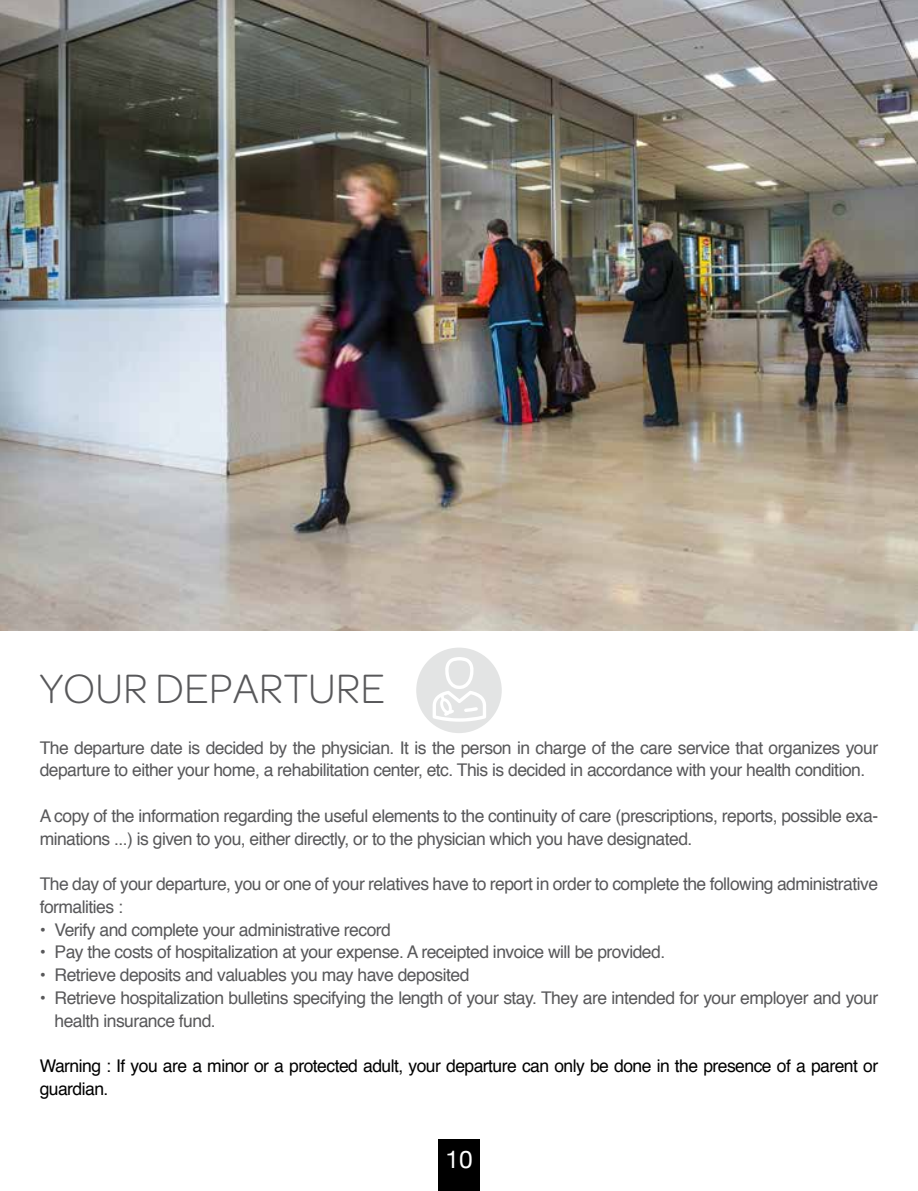
<style>
.page{position:relative;width:918px;height:1191px;background:#fff}
.page>*{position:absolute;margin:0;border:0;box-sizing:border-box;transform-origin:0 0}
.t1{font:300 43.75px "Omnes";color:#58585a}
.t2{font:24.5px "Helvetica Neue";color:#fff}
.t3{font:17.5px/22.8px "Helvetica";letter-spacing:-.03em;color:#58585a}
.t4{font:17.5px/22.8px "Helvetica";letter-spacing:-.03em;color:#000}
</style>
<div class="page">
<div style="left:438px;top:1138px;width:42px;height:53px;background:#000"></div>
<img style="left:0;top:0;width:918px;height:630px">
<div style="left:416px;top:647px;width:86px;height:86px;background:#e3e4e4;border-radius:50%"></div>
<svg style="left:433px;top:657px;width:53px;height:64px"></svg>
<h1 class="t1" style="left:40px;top:665px;width:347px">YOUR DEPARTURE</h1>
<p class="t3" style="left:40px;top:736px;width:840px">The departure date is decided by the physician. It is the person in charge of the care service that organizes your departure to either your home, a rehabilitation center, etc. This is decided in accordance with your health condition.</p>
<p class="t3" style="left:40px;top:805px;width:840px">A copy of the information regarding the useful elements to the continuity of care (prescriptions, reports, possible exa&shy;minations ...) is given to you, either directly, or to the physician which you have designated.</p>
<p class="t3" style="left:40px;top:873px;width:840px">The day of your departure, you or one of your relatives have to report in order to complete the following administrative formalities :</p>
<p class="t3" style="left:40px;top:918px;width:353px">• Verify and complete your administrative record</p>
<p class="t3" style="left:40px;top:941px;width:627px">• Pay the costs of hospitalization at your expense. A receipted invoice will be provided.</p>
<p class="t3" style="left:40px;top:964px;width:431px">• Retrieve deposits and valuables you may have deposited</p>
<p class="t3" style="left:55px;top:987px;width:825px;text-indent:-15px">• Retrieve hospitalization bulletins specifying the length of your stay. They are intended for your employer and your health insurance fund.</p>
<p class="t4" style="left:40px;top:1055px;width:840px">Warning : If you are a minor or a protected adult, your departure can only be done in the presence of a parent or guardian.</p>
<h2 class="t2" style="left:445px;top:1141px;width:29px">10</h2>
</div>
